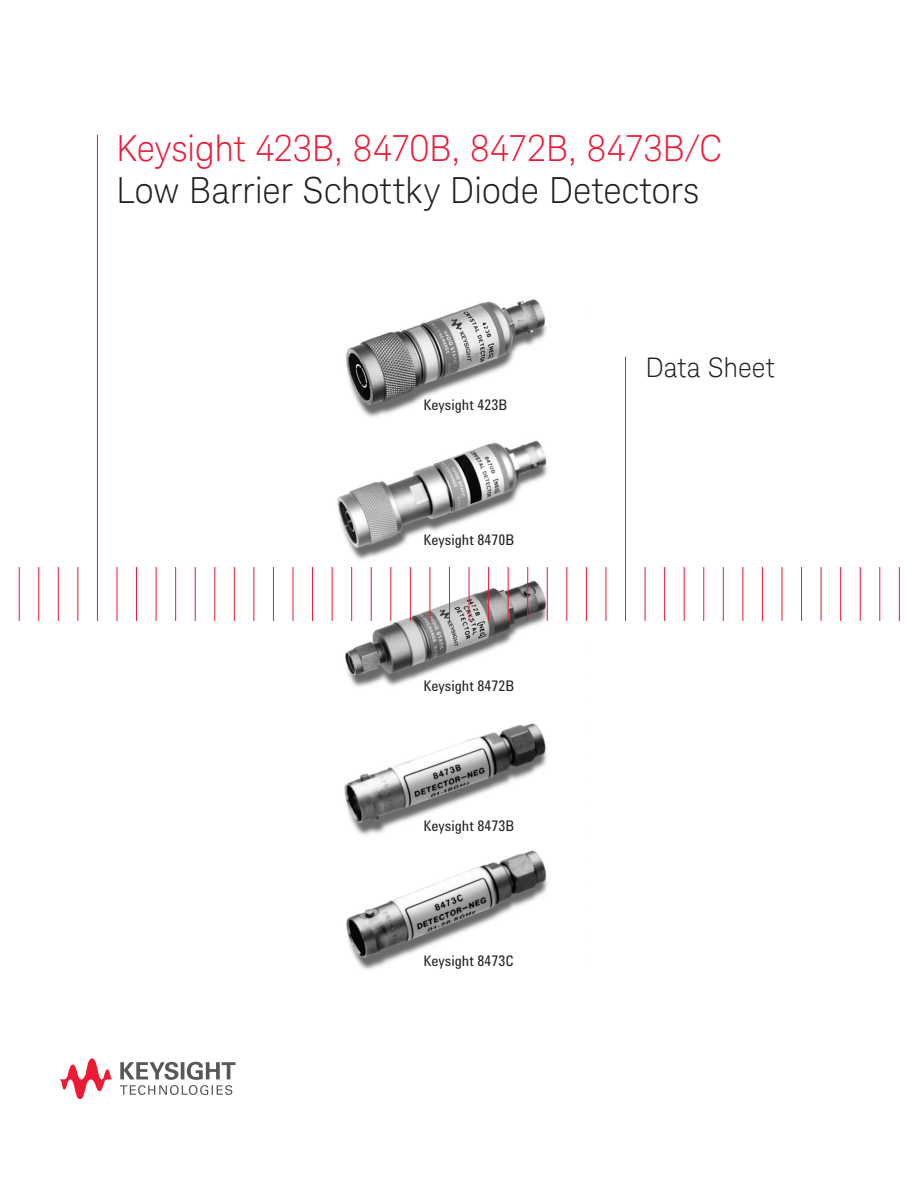
<style>
.page{position:relative;width:918px;height:1188px;background:#fff}
.page>*{position:absolute;margin:0;border:0;box-sizing:border-box;transform-origin:0 0}
.K_Title_-_Main__Red{font:300 36px "Keysight Sans";letter-spacing:-.015em;color:#ed1a36}
.K_Title_-_Main__Blac{font:300 36px "Keysight Sans";letter-spacing:-.005em;color:#231f20}
.K_Title_-_Document_T{font:300 27px "Keysight Sans";letter-spacing:-.005em;color:#231f20}
.Body_Text{font:15px "Agilent Condensed CFF";color:#231f20}
</style>
<div class="page">
<svg style="left:120px;top:1062px;width:116px;height:33px"></svg>
<svg style="left:60px;top:1058px;width:53px;height:41px"></svg>
<img style="left:313px;top:299px;width:273px;height:671px">
<hr style="left:19px;top:567px;width:1px;height:54px;background:#ed1a36">
<hr style="left:38px;top:567px;width:1px;height:54px;background:#ed1a36">
<hr style="left:58px;top:567px;width:1px;height:54px;background:#ed1a36">
<hr style="left:77px;top:567px;width:1px;height:54px;background:#ed1a36">
<hr style="left:97px;top:135px;width:1px;height:486px;background:#ed1a36">
<hr style="left:117px;top:567px;width:1px;height:54px;background:#ed1a36">
<hr style="left:136px;top:567px;width:1px;height:54px;background:#ed1a36">
<hr style="left:156px;top:567px;width:1px;height:54px;background:#ed1a36">
<hr style="left:175px;top:567px;width:1px;height:54px;background:#ed1a36">
<hr style="left:195px;top:567px;width:1px;height:54px;background:#ed1a36">
<hr style="left:214px;top:567px;width:1px;height:54px;background:#ed1a36">
<hr style="left:234px;top:567px;width:1px;height:54px;background:#ed1a36">
<hr style="left:254px;top:567px;width:1px;height:54px;background:#ed1a36">
<hr style="left:273px;top:567px;width:1px;height:54px;background:#ed1a36">
<hr style="left:293px;top:567px;width:1px;height:54px;background:#ed1a36">
<hr style="left:312px;top:567px;width:1px;height:54px;background:#ed1a36">
<hr style="left:332px;top:567px;width:1px;height:54px;background:#ed1a36">
<hr style="left:351px;top:567px;width:1px;height:54px;background:#ed1a36">
<hr style="left:371px;top:567px;width:1px;height:54px;background:#ed1a36">
<hr style="left:390px;top:567px;width:1px;height:54px;background:#ed1a36">
<hr style="left:410px;top:567px;width:1px;height:54px;background:#ed1a36">
<hr style="left:430px;top:567px;width:1px;height:54px;background:#ed1a36">
<hr style="left:449px;top:567px;width:1px;height:54px;background:#ed1a36">
<hr style="left:469px;top:567px;width:1px;height:54px;background:#ed1a36">
<hr style="left:488px;top:567px;width:1px;height:54px;background:#ed1a36">
<hr style="left:508px;top:567px;width:1px;height:54px;background:#ed1a36">
<hr style="left:527px;top:567px;width:1px;height:54px;background:#ed1a36">
<hr style="left:547px;top:567px;width:1px;height:54px;background:#ed1a36">
<hr style="left:566px;top:567px;width:1px;height:54px;background:#ed1a36">
<hr style="left:586px;top:567px;width:1px;height:54px;background:#ed1a36">
<hr style="left:606px;top:567px;width:1px;height:54px;background:#ed1a36">
<hr style="left:625px;top:357px;width:1px;height:264px;background:#ed1a36">
<hr style="left:645px;top:567px;width:1px;height:54px;background:#ed1a36">
<hr style="left:664px;top:567px;width:1px;height:54px;background:#ed1a36">
<hr style="left:684px;top:567px;width:1px;height:54px;background:#ed1a36">
<hr style="left:703px;top:567px;width:1px;height:54px;background:#ed1a36">
<hr style="left:723px;top:567px;width:1px;height:54px;background:#ed1a36">
<hr style="left:742px;top:567px;width:1px;height:54px;background:#ed1a36">
<hr style="left:762px;top:567px;width:1px;height:54px;background:#ed1a36">
<hr style="left:782px;top:567px;width:1px;height:54px;background:#ed1a36">
<hr style="left:801px;top:567px;width:1px;height:54px;background:#ed1a36">
<hr style="left:821px;top:567px;width:1px;height:54px;background:#ed1a36">
<hr style="left:840px;top:567px;width:1px;height:54px;background:#ed1a36">
<hr style="left:860px;top:567px;width:1px;height:54px;background:#ed1a36">
<hr style="left:879px;top:567px;width:1px;height:54px;background:#ed1a36">
<hr style="left:899px;top:567px;width:1px;height:54px;background:#ed1a36">
<p class="K_Title_-_Main__Red" style="left:116px;top:127px;width:608px">Keysight 423B, 8470B, 8472B, 8473B/C</p>
<p class="K_Title_-_Main__Blac" style="left:116px;top:169px;width:585px">Low Barrier Schottky Diode Detectors</p>
<p class="Body_Text" style="left:424px;top:393px;width:85px">Keysight 423B</p>
<p class="Body_Text" style="left:424px;top:529px;width:92px">Keysight 8470B</p>
<p class="Body_Text" style="left:424px;top:675px;width:92px">Keysight 8472B</p>
<p class="Body_Text" style="left:424px;top:814px;width:92px">Keysight 8473B</p>
<p class="Body_Text" style="left:424px;top:950px;width:92px">Keysight 8473C</p>
<p class="K_Title_-_Document_T" style="left:645px;top:351px;width:131px">Data Sheet</p>
</div>
